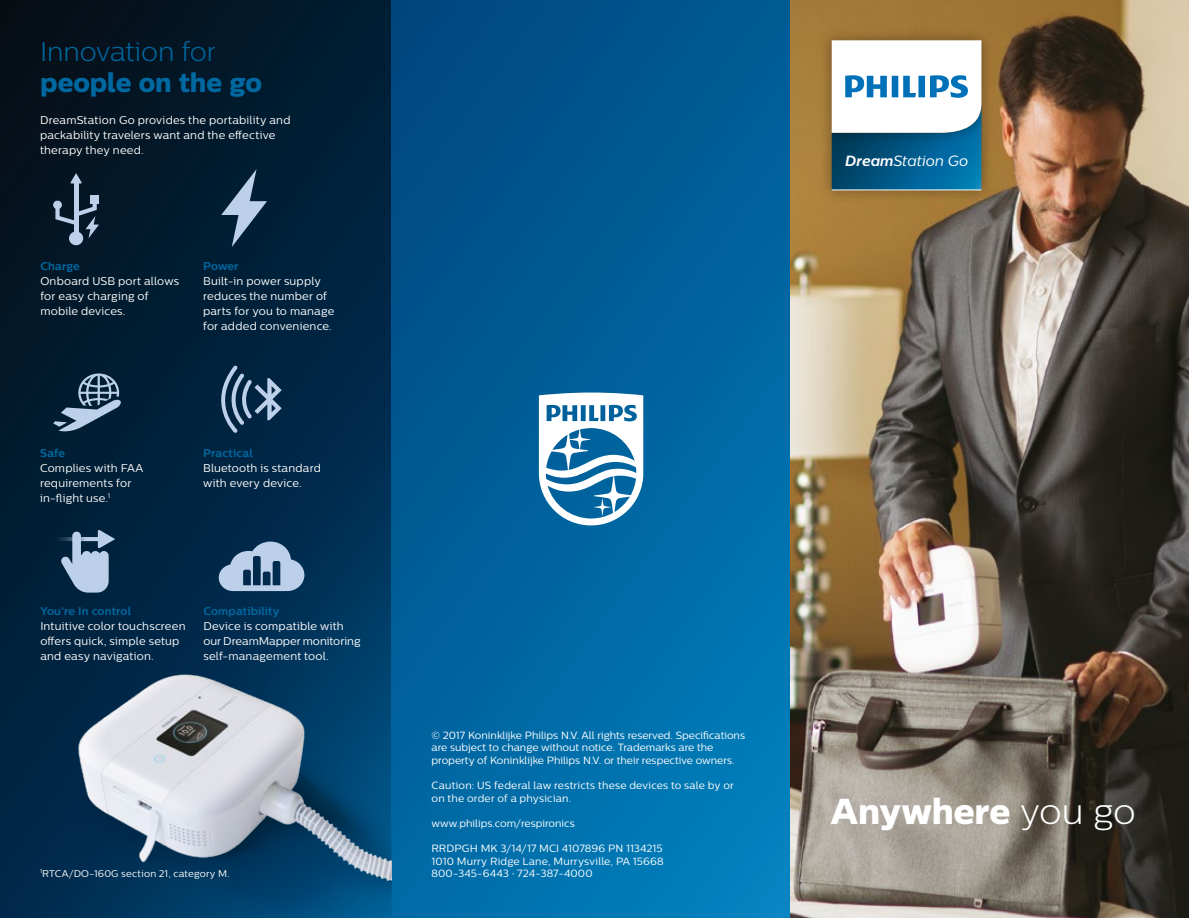
<style>
.page{position:relative;width:1189px;height:918px;background:#fff}
.page>*{position:absolute;margin:0;border:0;box-sizing:border-box;transform-origin:0 0}
.t1{font:36px "Centrale Sans X Bold";letter-spacing:-.005em;color:#fff}
.t2{font:300 27px "Centrale Sans";letter-spacing:-.01em;color:#0068a1}
.t3{font:27px "Centrale Sans X Bold";letter-spacing:-.005em;color:#0068a1}
.t4{font:italic 14.85px "Centrale Sans";letter-spacing:-.005em;color:#fff}
.t5{font:11.25px/15px "Centrale Sans";letter-spacing:.015em;color:#fff}
.t6{font:700 11.25px "Centrale Sans";letter-spacing:.01em;color:#0068a1}
.t7{font:10.5px/12.6px "Centrale Sans";color:#fff}
.t8{font:10.5px/12.6px "Centrale Sans";letter-spacing:.02em;color:#fff}
.t9{font:9.75px "Centrale Sans";letter-spacing:.02em;color:#fff}
.s1{font-weight:700}
.s2{font-family:"Centrale Sans";font-weight:300}
</style>
<div class="page">
<svg style="left:0;top:0;width:392px;height:652px;background:#011f36"></svg>
<div style="left:392px;top:0;width:398px;height:918px;background:linear-gradient(to bottom,#004f88,#0077b4)"></div>
<img style="left:790px;top:0;width:398px;height:918px">
<svg style="left:538px;top:393px;width:105px;height:132px"></svg>
<svg style="left:219px;top:542px;width:85px;height:49px;background:#708daa"></svg>
<svg style="left:51px;top:530px;width:64px;height:63px;background:#5b768f"></svg>
<svg style="left:221px;top:169px;width:46px;height:78px;background:#375269"></svg>
<svg style="left:53px;top:373px;width:69px;height:58px;background:#3c566c"></svg>
<svg style="left:70px;top:173px;width:12px;height:17px"></svg>
<hr style="left:74px;top:180px;width:4px;height:54px;background:#bcd0ea">
<div style="left:69px;top:231px;width:14px;height:14px;background:#bcd0ea;border-radius:50%"></div>
<div style="left:53px;top:201px;width:9px;height:8px;background:#bcd0ea;border-radius:50%"></div>
<div style="left:90px;top:195px;width:9px;height:9px;background:#bcd0ea"></div>
<svg style="left:55px;top:204px;width:44px;height:34px"></svg>
<svg style="left:205px;top:365px;width:76px;height:68px;background:#294964"></svg>
<img style="left:0;top:652px;width:392px;height:266px">
<img style="left:813px;top:151px;width:186px;height:57px">
<img style="left:813px;top:22px;width:186px;height:129px">
<svg style="left:831px;top:40px;width:150px;height:150px"></svg>
<hr style="left:831px;top:190px;width:150px;height:1px;background:#fff">
<h2 class="t2" style="left:40px;top:36px;width:177px">Innovation for</h2>
<h2 class="t3" style="left:40px;top:66px;width:223px">people on the go</h2>
<p class="t5" style="left:40px;top:112px;width:252px">DreamStation Go provides the portability and packability travelers want and the effective therapy they need.</p>
<p class="t6" style="left:40px;top:259px;width:41px">Charge</p>
<p class="t5" style="left:40px;top:274px;width:140px">Onboard USB port allows for easy charging of mobile devices.</p>
<p class="t6" style="left:203px;top:259px;width:37px">Power</p>
<p class="t5" style="left:203px;top:274px;width:133px">Built-in power supply reduces the number of parts for you to manage for added convenience.</p>
<p class="t6" style="left:40px;top:446px;width:27px">Safe</p>
<p class="t5" style="left:40px;top:460px;width:105px">Complies with FAA requirements for in-flight use.<sup>1</sup></p>
<p class="t6" style="left:203px;top:446px;width:51px">Practical</p>
<p class="t5" style="left:203px;top:460px;width:119px">Bluetooth is standard with every device.</p>
<p class="t6" style="left:40px;top:605px;width:92px">You’re In control</p>
<p class="t5" style="left:40px;top:619px;width:147px">Intuitive color touchscreen offers quick, simple setup and easy navigation.</p>
<p class="t6" style="left:203px;top:605px;width:78px">Compatibility</p>
<p class="t5" style="left:203px;top:619px;width:159px">Device is compatible with our DreamMapper monitoring self-management tool.</p>
<p class="t9" style="left:40px;top:868px;width:191px"><sup>1</sup>RTCA/DO-160G section 21, category M.</p>
<p class="t7" style="left:431px;top:729px;width:315px">© 2017 Koninklijke Philips N.V. All rights reserved. Specifications are subject to change without notice. Trademarks are the property of Koninklijke Philips N.V. or their respective owners.</p>
<p class="t8" style="left:431px;top:779px;width:304px">Caution: US federal law restricts these devices to sale by or on the order of a physician.</p>
<p class="t7" style="left:431px;top:817px;width:145px">www.philips.com/respironics</p>
<p class="t7" style="left:431px;top:842px;width:233px;text-align:justify">RRDPGH MK 3/14/17 MCI 4107896 PN 1134215<br>1010 Murry Ridge Lane, Murrysville, PA 15668<br>800-345-6443 · 724-387-4000</p>
<h3 class="t4" style="left:845px;top:152px;width:124px"><span class="s1">Dream</span>Station Go</h3>
<h1 class="t1" style="left:830px;top:789px;width:306px">Anywhere <span class="s2">you go</span></h1>
</div>
